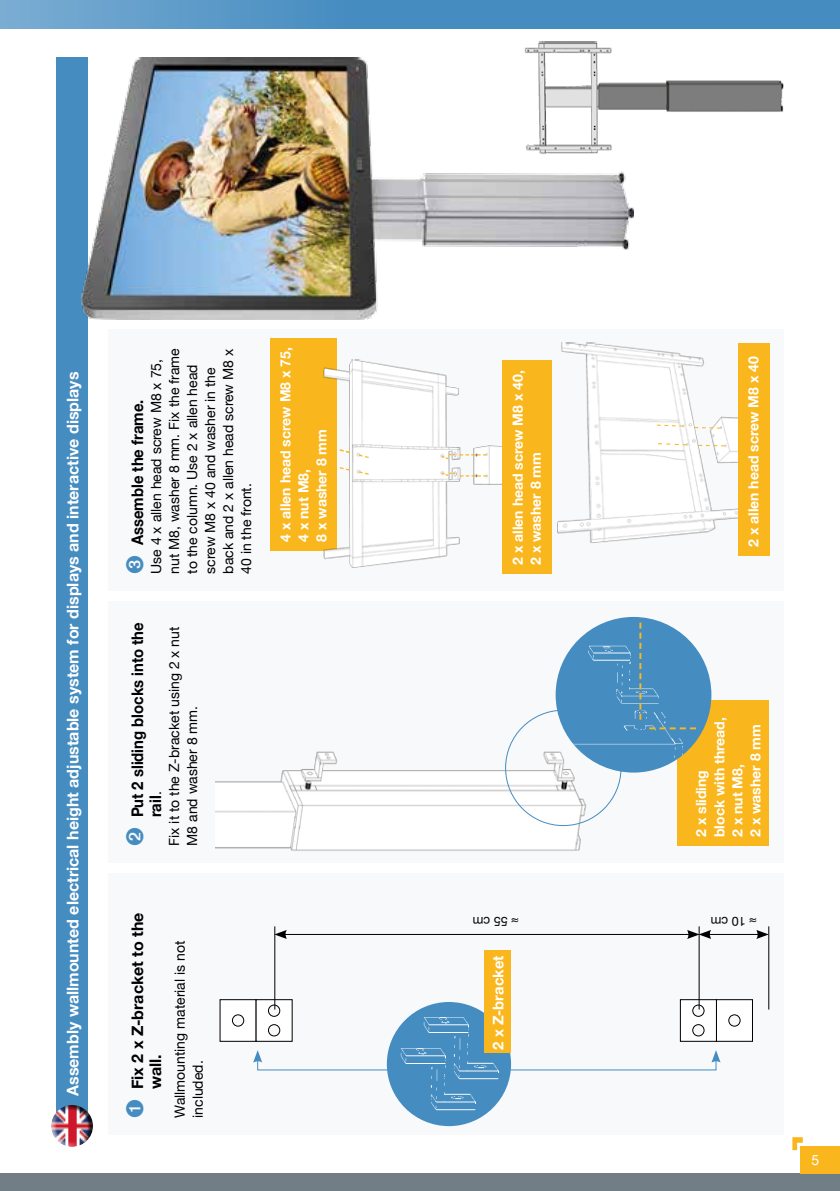
<style>
.page{position:relative;width:840px;height:1191px;background:#fff}
.page>*{position:absolute;margin:0;border:0;box-sizing:border-box;transform-origin:0 0}
.t1{font:700 16px "Helvetica Neue";color:#fff}
.t2{font:700 16px/18px "Helvetica Neue";color:#000;scale:.93 1}
.t3{font:700 16px/18px "Helvetica Neue";color:#000}
.t4{font:700 14.8px "Helvetica Neue";color:#fff}
.t5{font:14px/18px "Helvetica Neue";color:#000}
.t6{font:700 14px/18px "Helvetica Neue";color:#fff}
.t7{font:14px "Helvetica Neue";color:#fff}
.t8{font:12.6px "Helvetica Neue";color:#000}
.s1{color:#458cc1}
.s2{font-weight:400;font-size:14px}
</style>
<div class="page">
<div style="left:0;top:1174px;width:839px;height:17px;background:#717e86"></div>
<div style="left:799px;top:1146px;width:40px;height:28px;background:#fab71d"></div>
<svg style="left:792px;top:1137px;width:10px;height:13px"></svg>
<svg style="left:0;top:0;width:839px;height:28px;background:#5092c4"></svg>
<div style="left:801px;top:1148px;width:27px;height:19px;background:#fab71d"></div>
<div style="left:108px;top:601px;width:674px;height:262px;background:#f8f9fa"></div>
<img style="left:215px;top:747px;width:376px;height:104px">
<svg style="left:299px;top:785px;width:3px;height:5px"></svg>
<svg style="left:314px;top:785px;width:3px;height:5px"></svg>
<div style="left:108px;top:329px;width:674px;height:262px;background:#f8f9fa"></div>
<div style="left:270px;top:338px;width:66px;height:212px;background:#fab71d"></div>
<div style="left:677px;top:700px;width:91px;height:146px;background:#fab71d"></div>
<div style="left:108px;top:873px;width:674px;height:261px;background:#f8f9fa"></div>
<div style="left:57px;top:57px;width:31px;height:1078px;background:#458cc1"></div>
<div style="left:55px;top:1108px;width:62px;height:63px;background:#fff"></div>
<div style="left:47px;top:1103px;width:38px;height:44px;background:#fff;opacity:.75"></div>
<div style="left:58px;top:1101px;width:35px;height:46px;background:#000;opacity:.75"></div>
<img style="left:555px;top:617px;width:156px;height:155px;border-radius:78px">
<svg style="left:639px;top:622px;width:2px;height:97px"></svg>
<svg style="left:649px;top:727px;width:46px;height:2px"></svg>
<svg style="left:219px;top:998px;width:74px;height:44px"></svg>
<svg style="left:679px;top:998px;width:74px;height:44px"></svg>
<svg style="left:253px;top:1050px;width:9px;height:12px"></svg>
<svg style="left:711px;top:1050px;width:9px;height:12px"></svg>
<div style="left:386px;top:1002px;width:125px;height:124px;background:#458cc1;border-radius:50%"></div>
<img style="left:395px;top:1048px;width:81px;height:66px">
<img style="left:418px;top:1007px;width:81px;height:76px">
<div style="left:484px;top:950px;width:26px;height:103px;background:#fab71d"></div>
<hr style="left:274px;top:926px;width:1px;height:83px;background:#000">
<hr style="left:698px;top:926px;width:1px;height:83px;background:#000">
<hr style="left:767px;top:926px;width:1px;height:83px;background:#000">
<hr style="left:707px;top:934px;width:52px;height:1px;background:#000">
<svg style="left:756px;top:930px;width:12px;height:9px"></svg>
<hr style="left:283px;top:934px;width:406px;height:1px;background:#000">
<svg style="left:687px;top:930px;width:23px;height:9px"></svg>
<svg style="left:274px;top:930px;width:13px;height:9px"></svg>
<img style="left:524px;top:41px;width:260px;height:71px">
<img style="left:81px;top:57px;width:552px;height:263px">
<img style="left:323px;top:360px;width:183px;height:207px">
<svg style="left:357px;top:453px;width:13px;height:6px"></svg>
<svg style="left:357px;top:470px;width:13px;height:6px"></svg>
<svg style="left:338px;top:448px;width:13px;height:6px"></svg>
<svg style="left:338px;top:466px;width:13px;height:5px"></svg>
<svg style="left:440px;top:454px;width:46px;height:6px"></svg>
<svg style="left:440px;top:471px;width:46px;height:6px"></svg>
<img style="left:557px;top:343px;width:180px;height:200px">
<svg style="left:698px;top:445px;width:26px;height:1px"></svg>
<svg style="left:694px;top:427px;width:26px;height:1px"></svg>
<svg style="left:656px;top:442px;width:31px;height:4px"></svg>
<svg style="left:655px;top:424px;width:28px;height:3px"></svg>
<div style="left:502px;top:361px;width:49px;height:213px;background:#fab71d"></div>
<div style="left:737px;top:343px;width:31px;height:213px;background:#fab71d"></div>
<p class="t1" style="left:63px;top:1095px;width:725px;rotate:-90deg">Assembly wallmounted electrical height adjustable system for displays and interactive displays</p>
<p class="t5" style="left:147px;top:574px;width:227px;rotate:-90deg">Use 4 x allen head screw M8 x 75, nut M8, washer 8 mm. Fix the frame to the column. Use 2 x allen head screw M8 x 40 and washer in the back and 2 x allen head screw M8 x<br>40 in the front.</p>
<p class="t2" style="left:128px;top:574px;width:189px;rotate:-90deg"><span class="s1">➌</span> Assemble the frame.</p>
<p class="t2" style="left:128px;top:817px;width:211px;text-indent:-28px;rotate:-90deg"><span class="s1">➋</span> Put 2 sliding blocks into the rail<span class="s2">.</span></p>
<p class="t5" style="left:165px;top:846px;width:221px;rotate:-90deg">Fix it to the Z-bracket using 2 x nut<br>M8 and washer 8 mm.</p>
<p class="t3" style="left:128px;top:1089px;width:178px;text-indent:-28px;rotate:-90deg"><span class="s1">➊</span> Fix 2 x Z-bracket to the wall.</p>
<p class="t5" style="left:170px;top:1117px;width:178px;rotate:-90deg">Wallmounting material is not included.</p>
<p class="t6" style="left:276px;top:542px;width:196px;rotate:-90deg">4 x allen head screw M8 x 75,<br>4 x nut M8,<br>8 x washer 8 mm</p>
<p class="t6" style="left:508px;top:565px;width:196px;rotate:-90deg">2 x allen head screw M8 x 40,<br>2 x washer 8 mm</p>
<p class="t6" style="left:743px;top:547px;width:192px;rotate:-90deg">2 x allen head screw M8 x 40</p>
<p class="t6" style="left:691px;top:837px;width:121px;rotate:-90deg">2 x sliding<br>block with thread,<br>2 x nut M8,<br>2 x washer 8 mm</p>
<p class="t8" style="left:518px;top:929px;width:48px;rotate:-180deg">≈ 55 cm</p>
<p class="t8" style="left:756px;top:929px;width:48px;rotate:-180deg">≈ 10 cm</p>
<p class="t4" style="left:489px;top:1049px;width:96px;rotate:-90deg">2 x Z-bracket</p>
<p class="t7" style="left:811px;top:1151px;width:9px">5</p>
</div>
